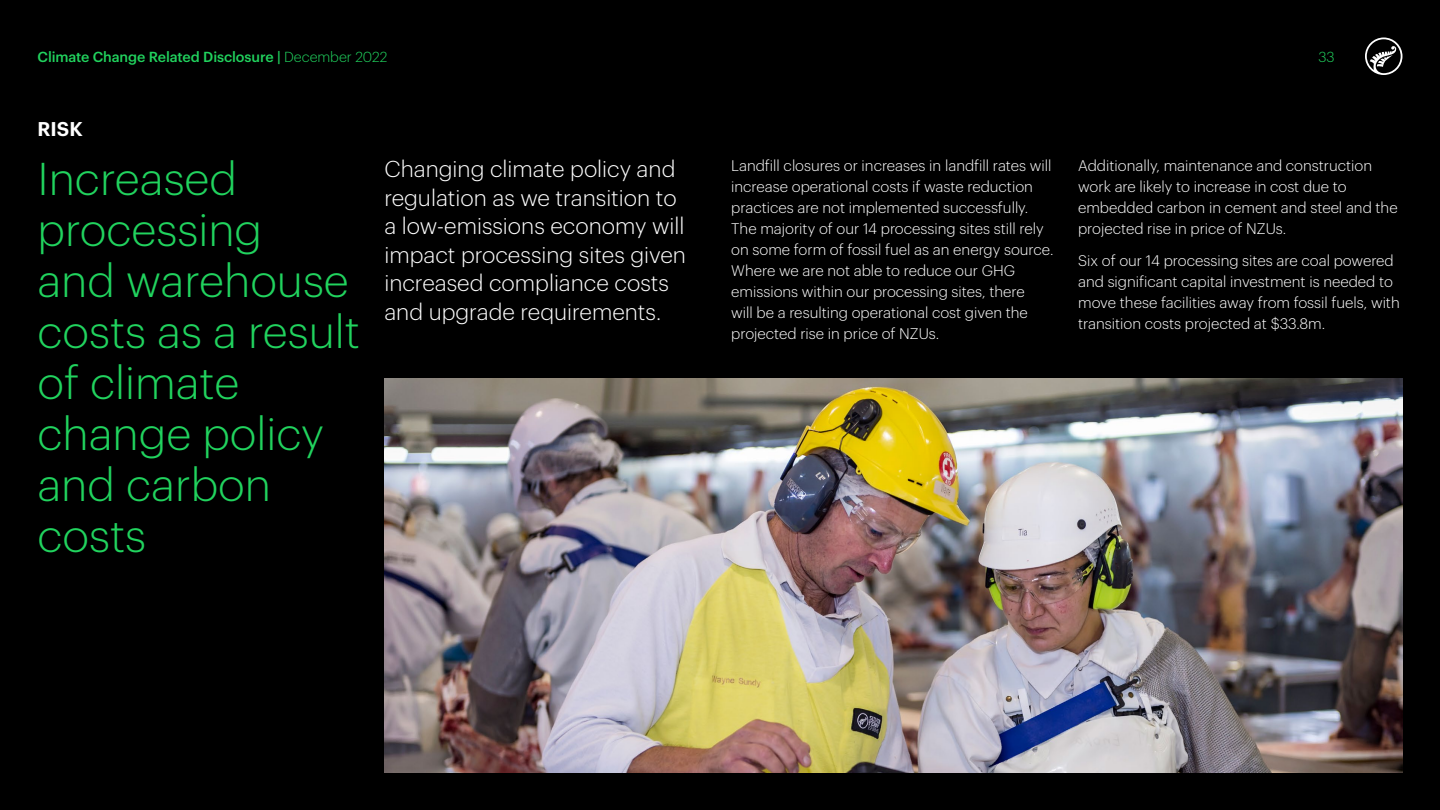
<style>
.page{position:relative;width:1440px;height:810px;background:#000}
.page>*{position:absolute;margin:0;border:0;box-sizing:border-box;transform-origin:0 0}
.t1{font:300 45px/51px "Graphik";color:#21d35e}
.t2{font:300 22.5px/28.5px "Graphik";color:#fff}
.t3{font:600 19.5px "Graphik";color:#fff}
.t4{font:300 15px/21px "Graphik";color:#fff}
.t5{font:500 14.25px "Graphik";letter-spacing:-.005em;color:#21d35e}
.t6{font:300 14.25px "Graphik";color:#21d35e}
.s1{font-weight:300}
</style>
<div class="page">
<svg style="left:1365px;top:38px;width:37px;height:37px"></svg>
<img style="left:385px;top:378px;width:1017px;height:394px">
<p class="t5" style="left:38px;top:46px;width:352px">Climate Change Related Disclosure | <span class="s1">December 2022</span></p>
<p class="t6" style="left:1318px;top:47px;width:18px">33</p>
<h3 class="t3" style="left:38px;top:114px;width:47px">RISK</h3>
<h1 class="t1" style="left:38px;top:150px;width:324px">Increased processing<br>and warehouse costs as a result of climate change policy and carbon costs</h1>
<h2 class="t2" style="left:384px;top:153px;width:303px">Changing climate policy and regulation as we transition to a low-emissions economy will impact processing sites given increased compliance costs and upgrade requirements.</h2>
<p class="t4" style="left:731px;top:154px;width:324px">Landfill closures or increases in landfill rates will increase operational costs if waste reduction practices are not implemented successfully.<br>The majority of our 14 processing sites still rely on some form of fossil fuel as an energy source.<br>Where we are not able to reduce our GHG emissions within our processing sites, there<br>will be a resulting operational cost given the projected rise in price of NZUs.</p>
<p class="t4" style="left:1078px;top:154px;width:321px">Additionally, maintenance and construction work are likely to increase in cost due to embedded carbon in cement and steel and the projected rise in price of NZUs.</p>
<p class="t4" style="left:1078px;top:249px;width:323px">Six of our 14 processing sites are coal powered and significant capital investment is needed to move these facilities away from fossil fuels, with transition costs projected at $33.8m.</p>
</div>
